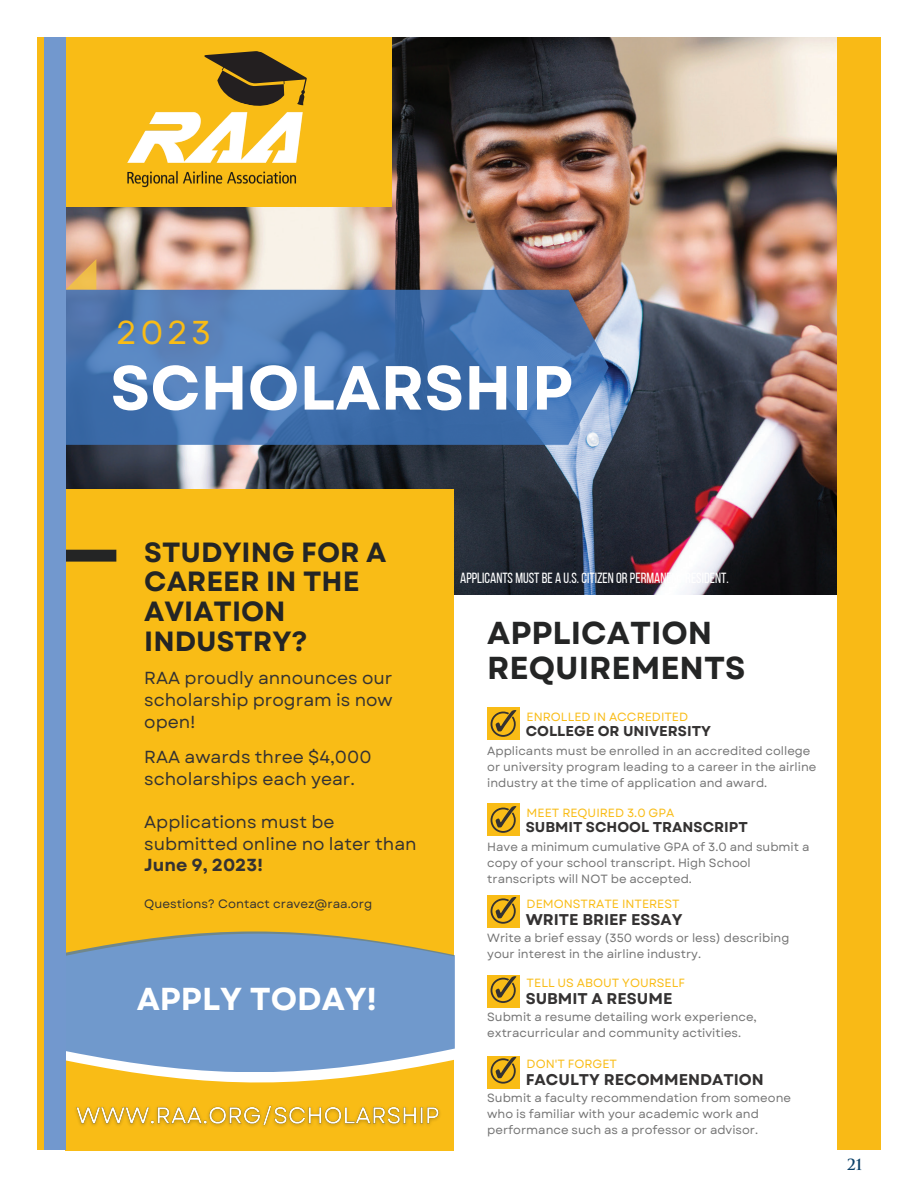
<style>
.page{position:relative;width:918px;height:1188px;background:#fff}
.page>*{position:absolute;margin:0;border:0;box-sizing:border-box;transform-origin:0 0}
.t1{font:700 62.1px "Garet";color:#fff}
.t2{font:33px "Garet";color:#f9bc16}
.t3{font:700 31.8px/34.7px "Garet";color:#242525}
.t4{font:700 31.8px "Garet";color:#fff}
.t5{font:700 27.75px/29.7px "Garet";color:#242525}
.t6{font:17.4px/21.6px "Garet";color:#343232}
.t7{font:700 17.4px "Garet";color:#343232}
.t8{font:700 15.6px "Garet";color:#343232}
.t9{font:600 15px "Trajan Pro 3";color:#0a4068}
.t10{font:14.7px "Bebas Neue";color:#fff}
.t11{font:700 14.25px "Garet";color:#343232}
.t12{font:12.15px "Garet";color:#343232}
.t13{font:11.85px/15.9px "Garet";color:#737373}
.t14{font:11.85px "Garet";color:#f9bc16}
</style>
<div class="page">
<img style="left:66px;top:38px;width:771px;height:557px">
<div style="left:66px;top:489px;width:388px;height:661px;background:#f9bc16"></div>
<div style="left:66px;top:38px;width:326px;height:169px;background:#f9bc16"></div>
<div style="left:487px;top:707px;width:33px;height:33px;background:#f9bc16"></div>
<div style="left:66px;top:550px;width:50px;height:12px;background:#242525"></div>
<img style="left:66px;top:112px;width:298px;height:129px">
<svg style="left:204px;top:51px;width:103px;height:55px"></svg>
<svg style="left:66px;top:259px;width:30px;height:31px"></svg>
<svg style="left:66px;top:290px;width:542px;height:155px;background:#4b76b0"></svg>
<svg style="left:130px;top:1072px;width:256px;height:11px;fill:#fff"></svg>
<svg style="left:66px;top:932px;width:389px;height:140px;background:#7f9fc0"></svg>
<svg style="left:491px;top:710px;width:25px;height:27px"></svg>
<div style="left:487px;top:976px;width:33px;height:32px;background:#f9bc16"></div>
<div style="left:487px;top:804px;width:33px;height:32px;background:#f9bc16"></div>
<svg style="left:491px;top:806px;width:25px;height:27px"></svg>
<div style="left:487px;top:896px;width:33px;height:32px;background:#f9bc16"></div>
<svg style="left:491px;top:897px;width:25px;height:27px"></svg>
<svg style="left:491px;top:976px;width:25px;height:27px"></svg>
<div style="left:487px;top:1056px;width:33px;height:33px;background:#f9bc16"></div>
<svg style="left:491px;top:1057px;width:25px;height:27px"></svg>
<img style="left:76px;top:1105px;width:364px;height:22px">
<div style="left:837px;top:38px;width:43px;height:1112px;background:#f9ba16"></div>
<div style="left:45px;top:38px;width:21px;height:1112px;background:#7298ce"></div>
<h2 class="t2" style="left:116px;top:312px;width:97px">2023</h2>
<h1 class="t1" style="left:110px;top:349px;width:464px">SCHOLARSHIP</h1>
<h3 class="t5" style="left:144px;top:538px;width:244px">STUDYING FOR A<br>CAREER IN THE<br>AVIATION<br>INDUSTRY?</h3>
<h3 class="t6" style="left:144px;top:668px;width:250px;text-align:justify">RAA proudly announces our scholarship program is now open!</h3>
<h3 class="t6" style="left:144px;top:747px;width:229px">RAA awards three $4,000 scholarships each year.</h3>
<h3 class="t6" style="left:144px;top:812px;width:274px">Applications must be submitted online no later than</h3>
<h3 class="t7" style="left:144px;top:854px;width:120px">June 9, 2023!</h3>
<p class="t12" style="left:144px;top:897px;width:230px">Questions? Contact cravez@raa.org</p>
<h3 class="t4" style="left:137px;top:979px;width:242px">APPLY TODAY!</h3>
<p class="t10" style="left:460px;top:570px;width:270px">APPLICANTS MUST BE A U.S.CITIZEN ORPERMANENT RESIDENT.</p>
<h3 class="t3" style="left:487px;top:617px;width:260px">APPLICATION<br>REQUIREMENTS</h3>
<p class="t14" style="left:527px;top:709px;width:163px">ENROLLED IN ACCREDITED</p>
<p class="t13" style="left:487px;top:744px;width:331px">Applicants must be enrolled in an accredited college or university program leading to a career in the airline industry at the time of application and award.</p>
<p class="t11" style="left:526px;top:818px;width:224px">SUBMIT SCHOOL TRANSCRIPT</p>
<p class="t11" style="left:526px;top:722px;width:187px">COLLEGE OR UNIVERSITY</p>
<p class="t14" style="left:527px;top:805px;width:149px">MEET REQUIRED 3.0 GPA</p>
<p class="t13" style="left:487px;top:840px;width:324px">Have a minimum cumulative GPA of 3.0 and submit a copy of your school transcript. High School transcripts will NOT be accepted.</p>
<h3 class="t8" style="left:526px;top:910px;width:158px">WRITE BRIEF ESSAY</h3>
<p class="t14" style="left:527px;top:896px;width:155px">DEMONSTRATE INTEREST</p>
<p class="t13" style="left:487px;top:930px;width:304px">Write a brief essay (350 words or less) describing your interest in the airline industry.</p>
<h3 class="t8" style="left:526px;top:989px;width:148px">SUBMIT A RESUME</h3>
<p class="t14" style="left:527px;top:975px;width:160px">TELL US ABOUT YOURSELF</p>
<p class="t13" style="left:487px;top:1010px;width:271px">Submit a resume detailing work experience, extracurricular and community activities.</p>
<h3 class="t8" style="left:526px;top:1069px;width:240px">FACULTY RECOMMENDATION</h3>
<p class="t14" style="left:527px;top:1056px;width:92px">DON'T FORGET</p>
<p class="t13" style="left:487px;top:1090px;width:305px">Submit a faculty recommendation from someone who is familiar with your academic work and performance such as a professor or advisor.</p>
<p class="t9" style="left:847px;top:1153px;width:17px">21</p>
</div>
